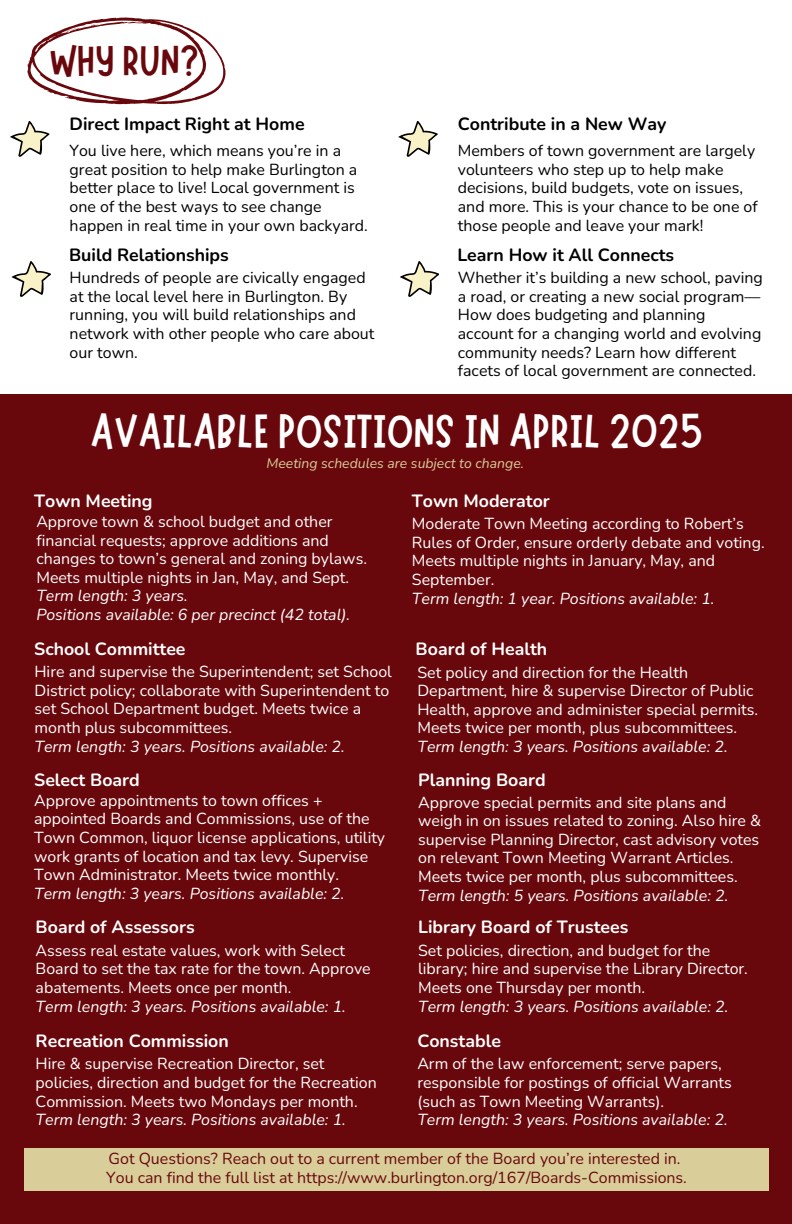
<style>
.page{position:relative;width:792px;height:1224px;background:#fff}
.page>*{position:absolute;margin:0;border:0;box-sizing:border-box;transform-origin:0 0}
.t1{font:47.8px "Marykate";color:#fff}
.t2{font:43.4px "Marykate";color:#69080c}
.t3{font:700 17.8px "Nunito";color:#fff}
.t4{font:700 17.8px "Nunito";color:#000}
.t5{font:16px/18.6px "Nunito";color:#fff}
.t6{font:16px/18.6px "Nunito";color:#000}
.t7{font:italic 16px/18.6px "Nunito";color:#fff}
.t8{font:16px/18.6px "Nunito";color:#69080c}
.t9{font:italic 14px "Nunito";color:#d9cd9a}
</style>
<div class="page">
<svg style="left:10px;top:18px;width:215px;height:139px"></svg>
<svg style="left:398px;top:121px;width:39px;height:36px"></svg>
<svg style="left:11px;top:261px;width:40px;height:36px"></svg>
<svg style="left:400px;top:261px;width:39px;height:36px"></svg>
<div style="left:0;top:395px;width:792px;height:829px;background:#69080c"></div>
<div style="left:25px;top:1149px;width:744px;height:42px;background:#d9cd9a"></div>
<h2 class="t2" style="left:50px;top:33px;width:151px">WHY RUN?</h2>
<p class="t4" style="left:70px;top:111px;width:236px">Direct Impact Right at Home</p>
<p class="t4" style="left:458px;top:111px;width:210px">Contribute in a New Way</p>
<p class="t6" style="left:70px;top:141px;width:300px">You live here, which means you’re in a great position to help make Burlington a better place to live! Local government is one of the best ways to see change happen in real time in your own backyard.</p>
<p class="t6" style="left:458px;top:141px;width:301px">Members of town government are largely volunteers who step up to help make decisions, build budgets, vote on issues, and more. This is your chance to be one of those people and leave your mark!</p>
<p class="t6" style="left:70px;top:268px;width:306px">Hundreds of people are civically engaged at the local level here in Burlington. By running, you will build relationships and network with other people who care about our town.</p>
<p class="t6" style="left:458px;top:268px;width:306px">Whether it’s building a new school, paving a road, or creating a new social program— How does budgeting and planning account for a changing world and evolving community needs? Learn how different facets of local government are connected.</p>
<p class="t4" style="left:69px;top:242px;width:161px">Build Relationships</p>
<p class="t4" style="left:457px;top:242px;width:218px">Learn How it All Connects</p>
<h1 class="t1" style="left:90px;top:401px;width:614px">AVAILABLE POSITIONS IN APRIL 2025</h1>
<p class="t3" style="left:34px;top:488px;width:120px">Town Meeting</p>
<p class="t9" style="left:267px;top:453px;width:259px">Meeting schedules are subject to change.</p>
<p class="t3" style="left:412px;top:488px;width:139px">Town Moderator</p>
<p class="t5" style="left:36px;top:512px;width:332px">Approve town &amp; school budget and other financial requests; approve additions and changes to town’s general and zoning bylaws.<br>Meets multiple nights in Jan, May, and Sept.</p>
<p class="t7" style="left:36px;top:586px;width:315px">Term length: 3 years.<br>Positions available: 6 per precinct (42 total).</p>
<p class="t3" style="left:34px;top:636px;width:153px">School Committee</p>
<p class="t5" style="left:35px;top:662px;width:359px">Hire and supervise the Superintendent; set School District policy; collaborate with Superintendent to set School Department budget. Meets twice a month plus subcommittees.</p>
<p class="t7" style="left:35px;top:736px;width:312px">Term length: 3 years. Positions available: 2.</p>
<p class="t3" style="left:34px;top:767px;width:107px">Select Board</p>
<p class="t5" style="left:34px;top:790px;width:352px">Approve appointments to town offices + appointed Boards and Commissions, use of the Town Common, liquor license applications, utility work grants of location and tax levy. Supervise Town Administrator. Meets twice monthly.</p>
<p class="t7" style="left:34px;top:883px;width:312px">Term length: 3 years. Positions available: 2.</p>
<p class="t3" style="left:36px;top:915px;width:161px">Board of Assessors</p>
<p class="t5" style="left:36px;top:940px;width:337px">Assess real estate values, work with Select<br>Board to set the tax rate for the town. Approve abatements. Meets once per month.</p>
<p class="t7" style="left:36px;top:996px;width:312px">Term length: 3 years. Positions available: 1.</p>
<p class="t3" style="left:36px;top:1029px;width:195px">Recreation Commission</p>
<p class="t5" style="left:36px;top:1054px;width:343px">Hire &amp; supervise Recreation Director, set policies, direction and budget for the Recreation<br>Commission. Meets two Mondays per month.</p>
<p class="t7" style="left:36px;top:1110px;width:312px">Term length: 3 years. Positions available: 1.</p>
<p class="t5" style="left:412px;top:514px;width:354px">Moderate Town Meeting according to Robert’s Rules of Order, ensure orderly debate and voting.<br>Meets multiple nights in January, May, and September.</p>
<p class="t7" style="left:412px;top:588px;width:304px">Term length: 1 year. Positions available: 1.</p>
<p class="t3" style="left:416px;top:636px;width:133px">Board of Health</p>
<p class="t5" style="left:417px;top:662px;width:342px">Set policy and direction for the Health Department, hire &amp; supervise Director of Public Health, approve and administer special permits.<br>Meets twice per month, plus subcommittees.</p>
<p class="t7" style="left:417px;top:737px;width:312px">Term length: 3 years. Positions available: 2.</p>
<p class="t3" style="left:418px;top:767px;width:129px">Planning Board</p>
<p class="t5" style="left:418px;top:792px;width:344px">Approve special permits and site plans and weigh in on issues related to zoning. Also hire &amp; supervise Planning Director, cast advisory votes on relevant Town Meeting Warrant Articles.<br>Meets twice per month, plus subcommittees.</p>
<p class="t7" style="left:418px;top:885px;width:312px">Term length: 5 years. Positions available: 2.</p>
<p class="t3" style="left:418px;top:915px;width:212px">Library Board of Trustees</p>
<p class="t5" style="left:418px;top:940px;width:331px">Set policies, direction, and budget for the library; hire and supervise the Library Director.<br>Meets one Thursday per month.</p>
<p class="t7" style="left:418px;top:996px;width:312px">Term length: 3 years. Positions available: 2.</p>
<p class="t3" style="left:417px;top:1029px;width:85px">Constable</p>
<p class="t5" style="left:417px;top:1054px;width:316px">Arm of the law enforcement; serve papers, responsible for postings of official Warrants (such as Town Meeting Warrants).</p>
<p class="t7" style="left:417px;top:1110px;width:312px">Term length: 3 years. Positions available: 2.</p>
<p class="t8" style="left:106px;top:1149px;width:582px">Got Questions? Reach out to a current member of the Board you’re interested in.<br>You can find the full list at https://www.burlington.org/167/Boards-Commissions.</p>
</div>
